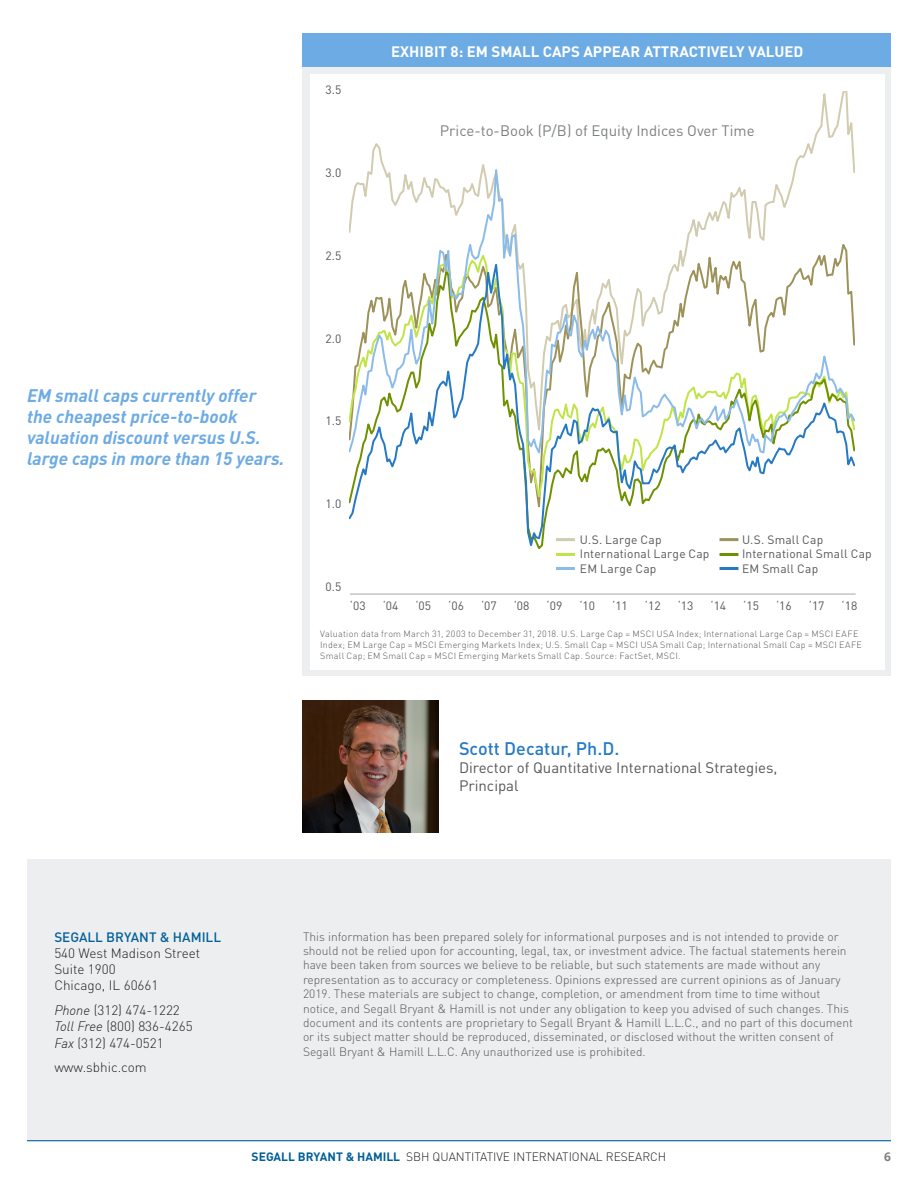
<style>
.page{position:relative;width:918px;height:1188px;background:#fff}
.page>*{position:absolute;margin:0;border:0;box-sizing:border-box;transform-origin:0 0}
.t1{font:italic 700 18px/21px "DIN";color:#6dabe4}
.t2{font:500 18px "DIN Pro";color:#2579c5}
.t3{font:15px/18px "DIN Pro";color:#555759}
.t4{font:700 15px "DIN Pro";color:#fff}
.t5{font:15px "DIN Pro";color:#7d8082}
.t6{font:300 13.5px/16.2px "DIN Pro";color:#231f20}
.t7{font:500 13.5px "DIN Pro";color:#006098}
.t8{font:300 12px/14.4px "DIN Pro";color:#555759}
.t9{font:12px "DIN Pro";letter-spacing:.015em;color:#555759}
.t10{font:300 12px "DIN Pro";color:#231f20}
.t11{font:12px "DIN Pro";letter-spacing:-.015em;color:#595959}
.t12{font:700 12px "Open Sans";color:#7d8082}
.t13{font:300 9px/10.8px "DIN Pro";letter-spacing:.03em;color:#555759}
.s1{font-family:"DIN";font-style:italic}
.s2{font-weight:700;color:#006098}
</style>
<div class="page">
<hr style="left:27px;top:1140px;width:864px;height:1px;background:#006098">
<div style="left:27px;top:860px;width:864px;height:280px;background:#edeeef"></div>
<div style="left:303px;top:67px;width:588px;height:609px;background:#edeeef"></div>
<div style="left:310px;top:75px;width:575px;height:595px;background:#fff"></div>
<svg style="left:349px;top:145px;width:505px;height:106px"></svg>
<svg style="left:349px;top:251px;width:505px;height:303px"></svg>
<div style="left:303px;top:33px;width:588px;height:34px;background:#6dabe4"></div>
<img style="left:303px;top:701px;width:135px;height:131px">
<hr style="left:350px;top:594px;width:506px;height:1px;background:#a4a9ad">
<hr style="left:720px;top:538px;width:18px;height:3px;background:#9d9259">
<hr style="left:556px;top:538px;width:19px;height:3px;background:#d1cbaf">
<hr style="left:556px;top:553px;width:19px;height:3px;background:#c0e447">
<hr style="left:556px;top:567px;width:19px;height:3px;background:#8bbce9">
<hr style="left:720px;top:567px;width:18px;height:3px;background:#2579c5">
<hr style="left:720px;top:553px;width:18px;height:3px;background:#6f9100">
<p class="t1" style="left:27px;top:384px;width:259px">EM small caps currently offer the cheapest price-to-book valuation discount versus U.S. large caps in more than 15 years.</p>
<p class="t9" style="left:326px;top:82px;width:17px">3.5</p>
<p class="t9" style="left:326px;top:165px;width:17px">3.0</p>
<p class="t9" style="left:326px;top:247px;width:17px">2.5</p>
<p class="t9" style="left:326px;top:330px;width:17px">2.0</p>
<p class="t4" style="left:391px;top:41px;width:414px">EXHIBIT 8: EM SMALL CAPS APPEAR ATTRACTIVELY VALUED</p>
<p class="t5" style="left:440px;top:120px;width:316px">Price-to-Book (P/B) of Equity Indices Over Time</p>
<p class="t9" style="left:326px;top:413px;width:17px">1.5</p>
<p class="t9" style="left:326px;top:496px;width:17px">1.0</p>
<p class="t9" style="left:326px;top:579px;width:17px">0.5</p>
<p class="t9" style="left:580px;top:531px;width:83px">U.S. Large Cap</p>
<p class="t9" style="left:580px;top:546px;width:131px">International Large Cap</p>
<p class="t9" style="left:580px;top:560px;width:78px">EM Large Cap</p>
<p class="t9" style="left:742px;top:531px;width:83px">U.S. Small Cap</p>
<p class="t9" style="left:742px;top:546px;width:131px">International Small Cap</p>
<p class="t9" style="left:742px;top:560px;width:78px">EM Small Cap</p>
<p class="t9" style="left:350px;top:598px;width:17px">‘03</p>
<p class="t9" style="left:383px;top:598px;width:17px">‘04</p>
<p class="t9" style="left:415px;top:598px;width:17px">‘05</p>
<p class="t9" style="left:448px;top:598px;width:17px">‘06</p>
<p class="t9" style="left:481px;top:598px;width:17px">‘07</p>
<p class="t9" style="left:514px;top:598px;width:17px">‘08</p>
<p class="t9" style="left:547px;top:598px;width:17px">‘09</p>
<p class="t9" style="left:579px;top:598px;width:17px">‘10</p>
<p class="t9" style="left:612px;top:598px;width:17px">‘11</p>
<p class="t9" style="left:645px;top:598px;width:17px">‘12</p>
<p class="t9" style="left:678px;top:598px;width:17px">‘13</p>
<p class="t9" style="left:711px;top:598px;width:17px">‘14</p>
<p class="t9" style="left:743px;top:598px;width:17px">‘15</p>
<p class="t9" style="left:776px;top:598px;width:17px">‘16</p>
<p class="t9" style="left:809px;top:598px;width:17px">‘17</p>
<p class="t9" style="left:842px;top:598px;width:17px">‘18</p>
<p class="t13" style="left:320px;top:628px;width:543px">Valuation data from March 31, 2003 to December 31, 2018. U.S. Large Cap = MSCI USA Index; International Large Cap = MSCI EAFE<br>Index; EM Large Cap = MSCI Emerging Markets Index; U.S. Small Cap = MSCI USA Small Cap; International Small Cap = MSCI EAFE<br>Small Cap; EM Small Cap = MSCI Emerging Markets Small Cap. Source: FactSet, MSCI.</p>
<p class="t11" style="left:443px;top:645px;width:81px">U.S. Large Cap</p>
<p class="t11" style="left:599px;top:645px;width:81px">U.S. Small Cap</p>
<p class="t2" style="left:459px;top:737px;width:162px">Scott Decatur, Ph.D.</p>
<p class="t3" style="left:459px;top:758px;width:320px">Director of Quantitative International Strategies,<br>Principal</p>
<p class="t7" style="left:54px;top:928px;width:168px">SEGALL BRYANT &amp; HAMILL</p>
<p class="t6" style="left:54px;top:944px;width:147px">540 West Madison Street<br>Suite 1900<br>Chicago, IL 60661</p>
<p class="t6" style="left:54px;top:1002px;width:140px"><span class="s1">Phone</span> (312) 474-1222<br><span class="s1">Toll Free</span> (800) 836-4265<br><span class="s1">Fax</span> (312) 474-0521</p>
<p class="t6" style="left:54px;top:1059px;width:94px">www.sbhic.com</p>
<p class="t8" style="left:303px;top:929px;width:552px">This information has been prepared solely for informational purposes and is not intended to provide or should not be relied upon for accounting, legal, tax, or investment advice. The factual statements herein have been taken from sources we believe to be reliable, but such statements are made without any representation as to accuracy or completeness. Opinions expressed are current opinions as of January 2019. These materials are subject to change, completion, or amendment from time to time without notice, and Segall Bryant &amp; Hamill is not under any obligation to keep you advised of such changes. This document and its contents are proprietary to Segall Bryant &amp; Hamill L.L.C., and no part of this document or its subject matter should be reproduced, disseminated, or disclosed without the written consent of Segall Bryant &amp; Hamill L.L.C. Any unauthorized use is prohibited.</p>
<p class="t10" style="left:252px;top:1149px;width:416px"><span class="s2">SEGALL BRYANT &amp; HAMILL</span> SBH QUANTITATIVE INTERNATIONAL RESEARCH</p>
<p class="t12" style="left:884px;top:1148px;width:8px">6</p>
</div>
